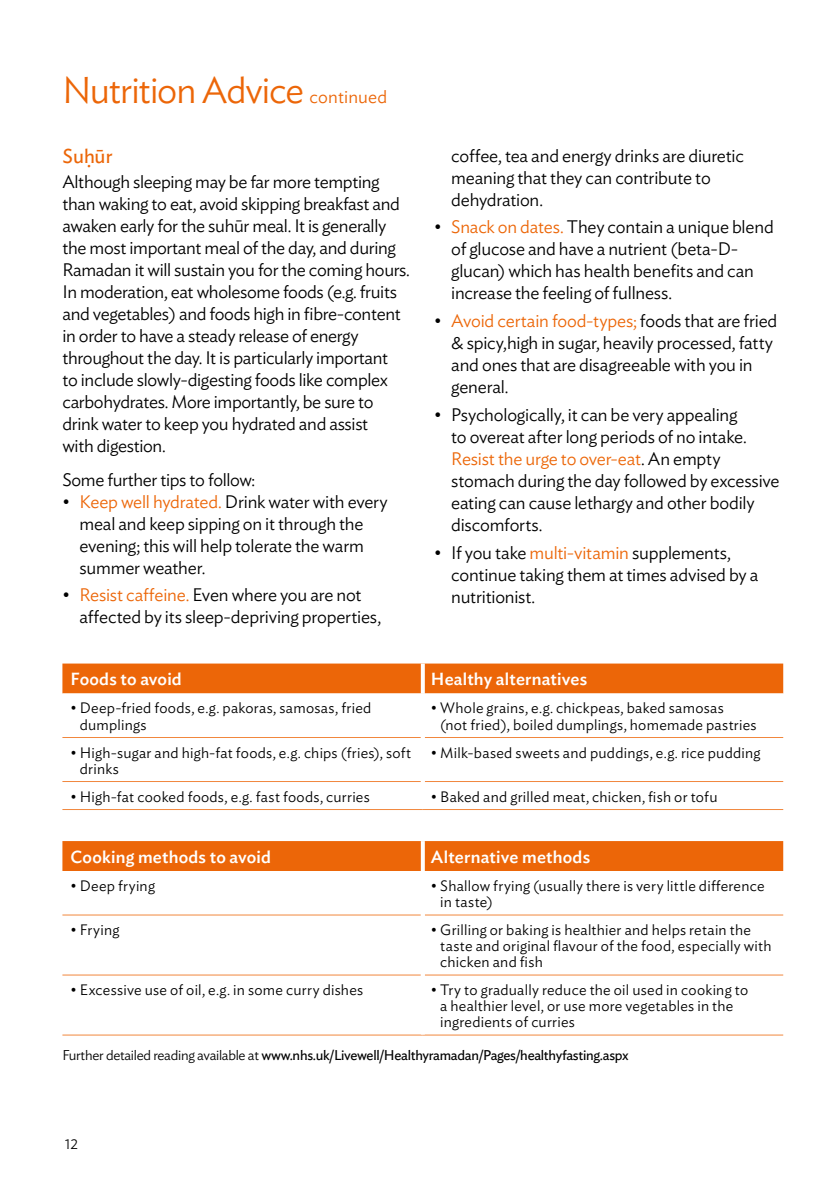
<style>
.page{position:relative;width:840px;height:1191px;background:#fff}
.page>*{position:absolute;margin:0;border:0;box-sizing:border-box;transform-origin:0 0}
.t1{font:300 37px "Ideal Sans";letter-spacing:-.03em;color:#ec6608}
.t2{font:20px "Ideal Sans";color:#ec6608}
.t3{font:300 18px/22px "Ideal Sans";letter-spacing:-.015em;color:#000}
.t4{font:500 17.4px "Ideal Sans";letter-spacing:.01em;color:#fff}
.t5{font:300 15px/16px "Ideal Sans";letter-spacing:.015em;color:#000}
.t6{font:14px "Ideal Sans";letter-spacing:-.02em;color:#000}
.t7{font:300 14px "Ideal Sans";color:#000}
.s1{font-size:18px}
.s2{color:#ec6608}
.s3{font-weight:300}
</style>
<div class="page">
<div style="left:62px;top:663px;width:720px;height:31px;background:#ec6608"></div>
<hr style="left:62px;top:809px;width:360px;height:1px;background:#f1873d">
<hr style="left:422px;top:809px;width:360px;height:1px;background:#f1873d">
<hr style="left:62px;top:781px;width:358px;height:1px;background:#f1873d">
<hr style="left:424px;top:781px;width:358px;height:1px;background:#f1873d">
<hr style="left:62px;top:737px;width:358px;height:1px;background:#f1873d">
<hr style="left:424px;top:737px;width:358px;height:1px;background:#f1873d">
<svg style="left:420px;top:663px;width:4px;height:30px"></svg>
<hr style="left:420px;top:693px;width:4px;height:44px;background:#fff">
<div style="left:62px;top:841px;width:720px;height:30px;background:#ec6608"></div>
<hr style="left:62px;top:1034px;width:360px;height:1px;background:#f1873d">
<hr style="left:422px;top:1034px;width:360px;height:1px;background:#f1873d">
<hr style="left:62px;top:974px;width:358px;height:1px;background:#f1873d">
<hr style="left:424px;top:974px;width:358px;height:1px;background:#f1873d">
<hr style="left:62px;top:914px;width:358px;height:1px;background:#f1873d">
<hr style="left:424px;top:914px;width:358px;height:1px;background:#f1873d">
<svg style="left:420px;top:841px;width:4px;height:30px"></svg>
<h1 class="t1" style="left:62px;top:62px;width:326px">Nutrition Advice <span class="s1">continued</span></h1>
<p class="t2" style="left:62px;top:141px;width:52px">Suh. ūr</p>
<p class="t3" style="left:62px;top:169px;width:349px">Although sleeping may be far more tempting than waking to eat, avoid skipping breakfast and awaken early for the suhūr meal. It is generally the most important meal of the day, and during Ramadan it will sustain you for the coming hours.<br>In moderation, eat wholesome foods (e.g. fruits and vegetables) and foods high in fibre-content in order to have a steady release of energy throughout the day. It is particularly important<br>to include slowly-digesting foods like complex carbohydrates. More importantly, be sure to drink water to keep you hydrated and assist<br>with digestion.</p>
<p class="t3" style="left:62px;top:467px;width:194px">Some further tips to follow:</p>
<p class="t3" style="left:79px;top:489px;width:310px;text-indent:-17px">• <span class="s2">Keep well hydrated.</span> Drink water with every meal and keep sipping on it through the evening; this will help tolerate the warm summer weather.</p>
<p class="t3" style="left:79px;top:582px;width:303px;text-indent:-17px">• <span class="s2">Resist caffeine.</span> Even where you are not affected by its sleep-depriving properties,</p>
<p class="t3" style="left:451px;top:143px;width:294px">coffee, tea and energy drinks are diuretic meaning that they can contribute to dehydration.</p>
<p class="t3" style="left:451px;top:215px;width:324px;text-indent:-17px">• <span class="s2">Snack on dates.</span> They contain a unique blend of glucose and have a nutrient (beta-D&shy;glucan) which has health benefits and can increase the feeling of fullness.</p>
<p class="t3" style="left:451px;top:308px;width:327px;text-indent:-17px">• <span class="s2">Avoid certain food-types;</span> foods that are fried &amp; spicy,high in sugar, heavily processed, fatty and ones that are disagreeable with you in general.</p>
<p class="t3" style="left:451px;top:402px;width:330px;text-indent:-17px">• Psychologically, it can be very appealing<br>to overeat after long periods of no intake.<br><span class="s2">Resist the urge to over-eat</span>. An empty stomach during the day followed by excessive eating can cause lethargy and other bodily discomforts.</p>
<p class="t3" style="left:451px;top:540px;width:308px;text-indent:-17px">• If you take <span class="s2">multi-vitamin</span> supplements, continue taking them at times advised by a nutritionist.</p>
<p class="t4" style="left:70px;top:666px;width:113px">Foods to avoid</p>
<p class="t4" style="left:430px;top:666px;width:158px">Healthy alternatives</p>
<p class="t5" style="left:80px;top:699px;width:293px;text-indent:-9px">• Deep-fried foods, e.g. pakoras, samosas, fried dumplings</p>
<p class="t5" style="left:440px;top:699px;width:318px;text-indent:-9px">• Whole grains, e.g. chickpeas, baked samosas<br>(not fried), boiled dumplings, homemade pastries</p>
<p class="t5" style="left:80px;top:743px;width:332px;text-indent:-9px">• High-sugar and high-fat foods, e.g. chips (fries), soft drinks</p>
<p class="t5" style="left:430px;top:743px;width:331px">• Milk-based sweets and puddings, e.g. rice pudding</p>
<p class="t5" style="left:70px;top:787px;width:301px">• High-fat cooked foods, e.g. fast foods, curries</p>
<p class="t5" style="left:430px;top:787px;width:288px">• Baked and grilled meat, chicken, fish or tofu</p>
<p class="t4" style="left:70px;top:843px;width:202px">Cooking methods to avoid</p>
<p class="t4" style="left:430px;top:843px;width:161px">Alternative methods</p>
<p class="t5" style="left:70px;top:876px;width:86px">• Deep frying</p>
<p class="t5" style="left:440px;top:876px;width:326px;text-indent:-9px">• Shallow frying (usually there is very little difference in taste)</p>
<p class="t5" style="left:70px;top:920px;width:50px">• Frying</p>
<p class="t5" style="left:440px;top:920px;width:332px;text-indent:-9px">• Grilling or baking is healthier and helps retain the taste and original flavour of the food, especially with chicken and fish</p>
<p class="t5" style="left:70px;top:980px;width:294px">• Excessive use of oil, e.g. in some curry dishes</p>
<p class="t5" style="left:440px;top:980px;width:309px;text-indent:-9px">• Try to gradually reduce the oil used in cooking to a healthier level, or use more vegetables in the ingredients of curries</p>
<p class="t6" style="left:62px;top:1045px;width:567px"><span class="s3">Further detailed reading available at</span> www.nhs.uk/Livewell/Healthyramadan/Pages/healthyfasting.aspx</p>
<p class="t7" style="left:65px;top:1133px;width:14px">12</p>
</div>
